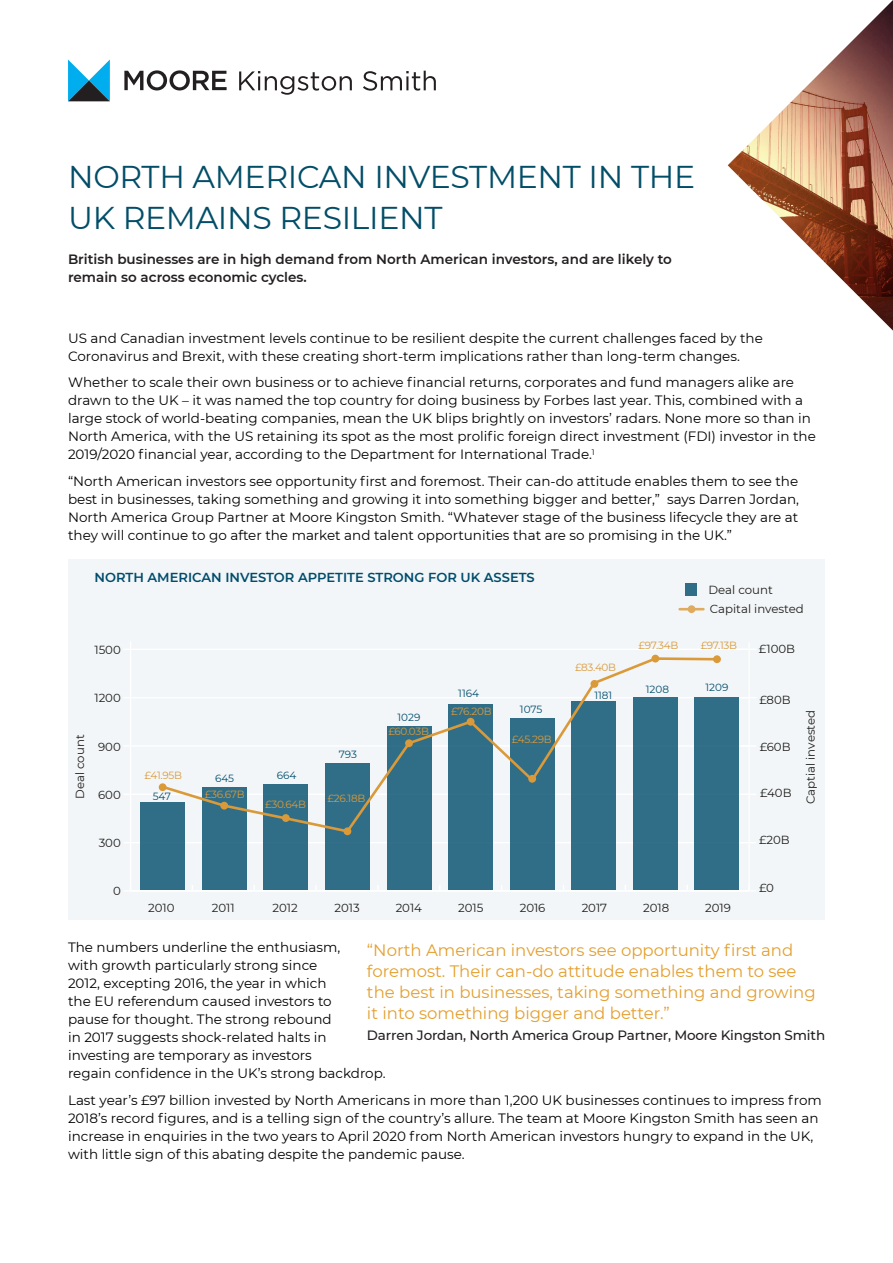
<style>
.page{position:relative;width:893px;height:1263px;background:#fff}
.page>*{position:absolute;margin:0;border:0;box-sizing:border-box;transform-origin:0 0}
.t1{font:31.5px/40.5px "Montserrat";letter-spacing:-.01em;color:#024d67}
.Pullout{font:16.5px/21px "Montserrat";color:#e49f2e}
.Bullets{font:13.5px/18px "Montserrat";color:#000}
.Intro{font:600 13.5px/18px "Montserrat";color:#231f20}
.Pullout-2{font:500 13.5px "Montserrat";letter-spacing:-.01em;color:#231f20}
.t2{font:600 13.05px "Montserrat";color:#004c6c}
.t3{font:11.7px "Montserrat";color:#1d1d1b}
.t4{font:10.5px "Montserrat";letter-spacing:-.025em;color:#da9a39}
.t5{font:10.5px "Montserrat";color:#004c6c}
</style>
<div class="page">
<img style="left:728px;top:0;width:165px;height:331px">
<svg style="left:239px;top:71px;width:113px;height:24px"></svg>
<svg style="left:363px;top:71px;width:73px;height:20px"></svg>
<svg style="left:68px;top:60px;width:42px;height:41px"></svg>
<svg style="left:124px;top:70px;width:103px;height:20px"></svg>
<div style="left:68px;top:560px;width:757px;height:359px;background:#f3f6f8"></div>
<hr style="left:130px;top:641px;width:1px;height:250px;background:#fff">
<hr style="left:123px;top:890px;width:626px;height:1px;background:#fff">
<hr style="left:123px;top:842px;width:626px;height:1px;background:#fff">
<hr style="left:123px;top:794px;width:626px;height:1px;background:#fff">
<hr style="left:123px;top:745px;width:626px;height:2px;background:#fff">
<hr style="left:123px;top:697px;width:626px;height:1px;background:#fff">
<hr style="left:123px;top:649px;width:626px;height:1px;background:#fff">
<hr style="left:748px;top:642px;width:2px;height:249px;background:#fff">
<hr style="left:734px;top:745px;width:22px;height:2px;background:#fff">
<div style="left:685px;top:584px;width:12px;height:12px;background:#306e88"></div>
<hr style="left:680px;top:608px;width:23px;height:2px;background:#da9a39">
<div style="left:688px;top:605px;width:7px;height:8px;background:#dfac5f;border-radius:50%"></div>
<div style="left:140px;top:802px;width:45px;height:87px;background:#306e88"></div>
<div style="left:202px;top:787px;width:44px;height:102px;background:#306e88"></div>
<div style="left:264px;top:784px;width:44px;height:105px;background:#306e88"></div>
<div style="left:325px;top:763px;width:45px;height:126px;background:#306e88"></div>
<div style="left:387px;top:726px;width:44px;height:163px;background:#306e88"></div>
<div style="left:448px;top:704px;width:45px;height:185px;background:#306e88"></div>
<div style="left:510px;top:718px;width:44px;height:171px;background:#306e88"></div>
<div style="left:572px;top:701px;width:44px;height:188px;background:#306e88"></div>
<div style="left:633px;top:697px;width:45px;height:192px;background:#306e88"></div>
<div style="left:695px;top:697px;width:44px;height:192px;background:#306e88"></div>
<svg style="left:159px;top:655px;width:561px;height:180px"></svg>
<div style="left:159px;top:783px;width:8px;height:8px;background:#da9a39;border-radius:50%"></div>
<div style="left:220px;top:802px;width:8px;height:7px;background:#da9a39;border-radius:50%"></div>
<div style="left:282px;top:814px;width:8px;height:8px;background:#da9a39;border-radius:50%"></div>
<div style="left:343px;top:827px;width:8px;height:8px;background:#da9a39;border-radius:50%"></div>
<div style="left:405px;top:739px;width:8px;height:8px;background:#da9a39;border-radius:50%"></div>
<div style="left:467px;top:718px;width:7px;height:8px;background:#da9a39;border-radius:50%"></div>
<div style="left:528px;top:775px;width:8px;height:8px;background:#da9a39;border-radius:50%"></div>
<div style="left:590px;top:680px;width:8px;height:8px;background:#da9a39;border-radius:50%"></div>
<div style="left:651px;top:655px;width:8px;height:7px;background:#da9a39;border-radius:50%"></div>
<div style="left:713px;top:655px;width:8px;height:8px;background:#da9a39;border-radius:50%"></div>
<p class="t1" style="left:68px;top:156px;width:629px">NORTH AMERICAN INVESTMENT IN THE<br>UK REMAINS RESILIENT</p>
<p class="Intro" style="left:68px;top:249px;width:605px">British businesses are in high demand from North American investors, and are likely to remain so across economic cycles.</p>
<p class="Bullets" style="left:68px;top:328px;width:696px">US and Canadian investment levels continue to be resilient despite the current challenges faced by the<br>Coronavirus and Brexit, with these creating short-term implications rather than long-term changes.</p>
<p class="Bullets" style="left:68px;top:373px;width:749px">Whether to scale their own business or to achieve financial returns, corporates and fund managers alike are drawn to the UK – it was named the top country for doing business by Forbes last year. This, combined with a large stock of world-beating companies, mean the UK blips brightly on investors’ radars. None more so than in North America, with the US retaining its spot as the most prolific foreign direct investment (FDI) investor in the 2019/2020 financial year, according to the Department for International Trade.<sup>1</sup></p>
<p class="Bullets" style="left:68px;top:471px;width:732px;text-align:justify">“North American investors see opportunity first and foremost. Their can-do attitude enables them to see the best in businesses, taking something and growing it into something bigger and better,” says Darren Jordan, North America Group Partner at Moore Kingston Smith. “Whatever stage of the business lifecycle they are at they will continue to go after the market and talent opportunities that are so promising in the UK.”</p>
<p class="t2" style="left:95px;top:568px;width:442px">NORTH AMERICAN INVESTOR APPETITE STRONG FOR UK ASSETS</p>
<p class="t3" style="left:709px;top:581px;width:66px">Deal count</p>
<p class="t3" style="left:710px;top:601px;width:95px">Capital invested</p>
<p class="t3" style="left:94px;top:642px;width:28px">1500</p>
<p class="t3" style="left:94px;top:690px;width:28px">1200</p>
<p class="t3" style="left:72px;top:799px;width:66px;rotate:-90deg">Deal count</p>
<p class="t3" style="left:98px;top:738px;width:24px">900</p>
<p class="t3" style="left:98px;top:787px;width:24px">600</p>
<p class="t4" style="left:145px;top:768px;width:39px">£41.95B</p>
<p class="t5" style="left:153px;top:789px;width:20px">547</p>
<p class="t5" style="left:215px;top:771px;width:21px">645</p>
<p class="t5" style="left:277px;top:768px;width:21px">664</p>
<p class="t5" style="left:339px;top:747px;width:20px">793</p>
<p class="t5" style="left:397px;top:710px;width:24px">1029</p>
<p class="t4" style="left:388px;top:724px;width:42px">£60.03B</p>
<p class="t5" style="left:458px;top:686px;width:22px">1164</p>
<p class="t4" style="left:451px;top:704px;width:42px">£76.20B</p>
<p class="t5" style="left:520px;top:701px;width:24px">1075</p>
<p class="t4" style="left:512px;top:732px;width:41px">£45.29B</p>
<p class="t4" style="left:575px;top:660px;width:43px">£83.40B</p>
<p class="t5" style="left:594px;top:688px;width:19px">1181</p>
<p class="t4" style="left:639px;top:638px;width:41px">£97.34B</p>
<p class="t4" style="left:701px;top:638px;width:38px">£97.13B</p>
<p class="t5" style="left:646px;top:682px;width:25px">1208</p>
<p class="t5" style="left:705px;top:680px;width:24px">1209</p>
<p class="t3" style="left:759px;top:640px;width:38px">£100B</p>
<p class="t3" style="left:759px;top:692px;width:33px">£80B</p>
<p class="t3" style="left:760px;top:738px;width:32px">£60B</p>
<p class="t4" style="left:205px;top:787px;width:41px">£36.67B</p>
<p class="t3" style="left:760px;top:785px;width:33px">£40B</p>
<p class="t4" style="left:265px;top:797px;width:42px">£30.64B</p>
<p class="t4" style="left:328px;top:791px;width:39px">£26.18B</p>
<p class="t3" style="left:803px;top:804px;width:95px;rotate:-90deg">Captial invested</p>
<p class="t3" style="left:99px;top:835px;width:24px">300</p>
<p class="t3" style="left:759px;top:832px;width:32px">£20B</p>
<p class="t3" style="left:113px;top:883px;width:9px">0</p>
<p class="t3" style="left:148px;top:899px;width:28px">2010</p>
<p class="t3" style="left:212px;top:899px;width:24px">2011</p>
<p class="t3" style="left:273px;top:899px;width:27px">2012</p>
<p class="t3" style="left:334px;top:899px;width:27px">2013</p>
<p class="t3" style="left:396px;top:899px;width:28px">2014</p>
<p class="t3" style="left:458px;top:899px;width:27px">2015</p>
<p class="t3" style="left:520px;top:899px;width:27px">2016</p>
<p class="t3" style="left:582px;top:899px;width:27px">2017</p>
<p class="t3" style="left:643px;top:899px;width:28px">2018</p>
<p class="t3" style="left:705px;top:899px;width:27px">2019</p>
<p class="t3" style="left:759px;top:879px;width:16px">£0</p>
<p class="Bullets" style="left:68px;top:938px;width:319px">The numbers underline the enthusiasm,<br>with growth particularly strong since<br>2012, excepting 2016, the year in which<br>the EU referendum caused investors to<br>pause for thought. The strong rebound<br>in 2017 suggests shock-related halts in investing are temporary as investors<br>regain confidence in the UK’s strong backdrop.</p>
<p class="Bullets" style="left:68px;top:1091px;width:755px">Last year’s £97 billion invested by North Americans in more than 1,200 UK businesses continues to impress from 2018’s record figures, and is a telling sign of the country’s allure. The team at Moore Kingston Smith has seen an increase in enquiries in the two years to April 2020 from North American investors hungry to expand in the UK, with little sign of this abating despite the pandemic pause.</p>
<p class="Pullout" style="left:367px;top:939px;width:450px">“North American investors see opportunity first and foremost. Their can-do attitude enables them to see the best in businesses, taking something and growing it into something bigger and better.”</p>
<p class="Pullout-2" style="left:367px;top:1026px;width:460px">Darren Jordan, North America Group Partner, Moore Kingston Smith</p>
</div>
